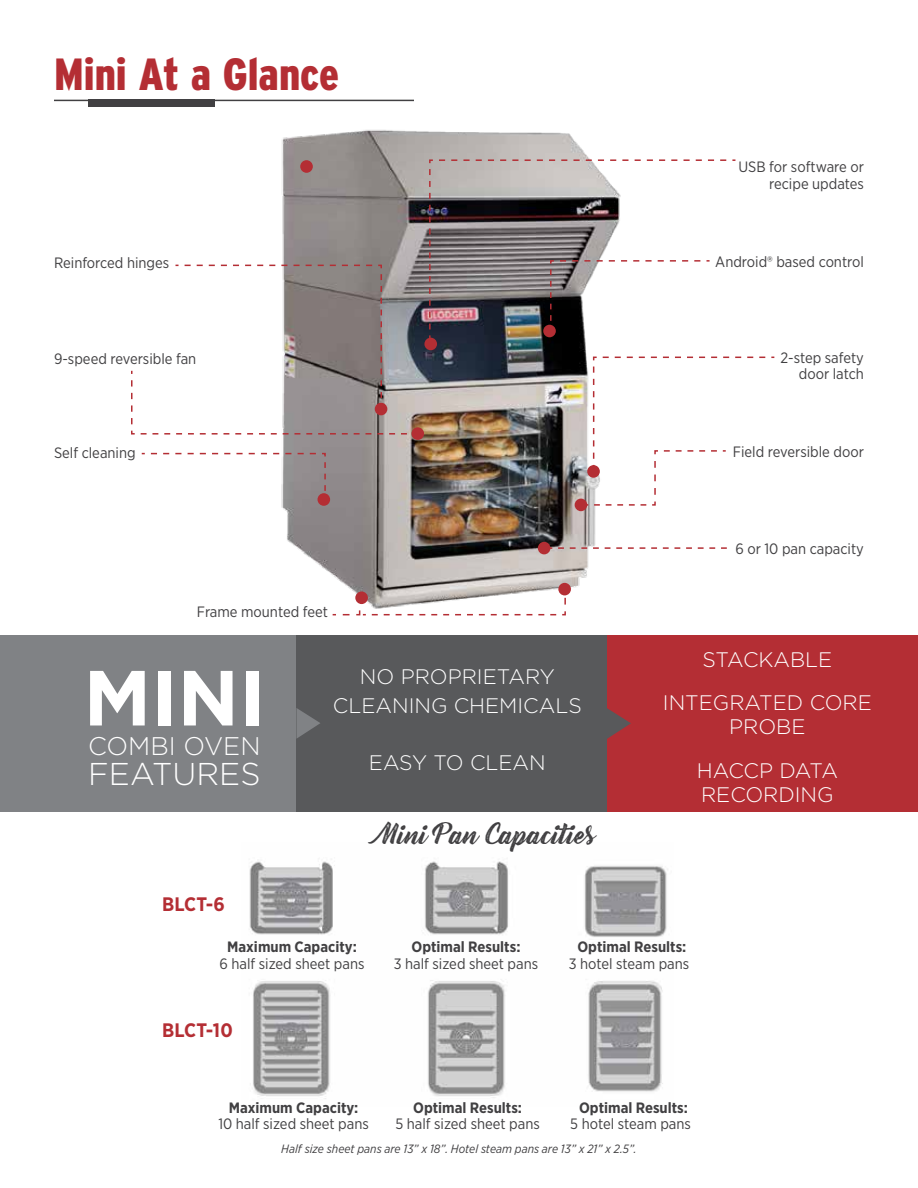
<style>
.page{position:relative;width:918px;height:1188px;background:#fff}
.page>*{position:absolute;margin:0;border:0;box-sizing:border-box;transform-origin:0 0}
.t1{font:700 78px "Gotham";color:#fff}
.t2{font:900 condensed 45px "Interstate";color:#b42e34}
.t3{font:300 31.5px "Gotham";color:#fff}
.t4{font:25.5px "Bernadette Rough";color:#414042}
.t5{font:300 25.5px "Gotham";color:#fff}
.t6{font:300 21px/43.5px "Gotham";color:#fff;text-align:center}
.t7{font:700 19.5px "Gotham Narrow";letter-spacing:.01em;color:#b42e34}
.t8{font:15px/16.5px "Gotham Narrow";color:#414042;text-align:right}
.t9{font:700 15px "Gotham Narrow";color:#414042}
.t10{font:italic 12px "Gotham Narrow";color:#414042}
</style>
<div class="page">
<img style="left:281px;top:130px;width:315px;height:465px">
<img style="left:249px;top:861px;width:419px;height:238px">
<div style="left:89px;top:100px;width:126px;height:7px;background:#414042"></div>
<hr style="left:54px;top:100px;width:360px;height:1px;background:#414042">
<div style="left:0;top:636px;width:297px;height:176px;background:#808285"></div>
<div style="left:296px;top:636px;width:313px;height:176px;background:#58595b"></div>
<div style="left:608px;top:636px;width:310px;height:176px;background:#b42e34"></div>
<svg style="left:296px;top:708px;width:24px;height:31px"></svg>
<svg style="left:607px;top:708px;width:24px;height:31px"></svg>
<div style="left:300px;top:160px;width:13px;height:13px;background:#b42e34;border-radius:50%"></div>
<div style="left:411px;top:427px;width:13px;height:13px;background:#b42e34;border-radius:50%"></div>
<div style="left:318px;top:493px;width:12px;height:13px;background:#b42e34;border-radius:50%"></div>
<div style="left:424px;top:338px;width:13px;height:12px;background:#b42e34;border-radius:50%"></div>
<div style="left:575px;top:499px;width:12px;height:12px;background:#b42e34;border-radius:50%"></div>
<div style="left:538px;top:542px;width:12px;height:12px;background:#b42e34;border-radius:50%"></div>
<svg style="left:550px;top:547px;width:177px;height:2px"></svg>
<svg style="left:584px;top:356px;width:191px;height:150px"></svg>
<svg style="left:428px;top:159px;width:308px;height:181px"></svg>
<svg style="left:549px;top:259px;width:162px;height:72px"></svg>
<svg style="left:331px;top:586px;width:236px;height:30px"></svg>
<div style="left:558px;top:583px;width:13px;height:12px;background:#b42e34;border-radius:50%"></div>
<svg style="left:141px;top:452px;width:186px;height:49px"></svg>
<svg style="left:131px;top:264px;width:286px;height:171px"></svg>
<h2 class="t2" style="left:54px;top:50px;width:287px">Mini At a Glance</h2>
<p class="t8" style="left:54px;top:254px;width:117px">Reinforced hinges</p>
<p class="t8" style="left:54px;top:350px;width:144px">9-speed reversible fan</p>
<p class="t8" style="left:54px;top:445px;width:83px">Self cleaning</p>
<p class="t8" style="left:197px;top:603px;width:133px">Frame mounted feet</p>
<h1 class="t1" style="left:84px;top:653px;width:183px">MINI</h1>
<h3 class="t5" style="left:88px;top:733px;width:174px">COMBI OVEN</h3>
<h3 class="t3" style="left:88px;top:757px;width:174px">FEATURES</h3>
<h3 class="t7" style="left:162px;top:891px;width:64px">BLCT-6</h3>
<h3 class="t6" style="left:333px;top:662px;width:250px;line-height:28.5px">NO PROPRIETARY<br>CLEANING CHEMICALS</h3>
<h3 class="t6" style="left:369px;top:740px;width:178px">EASY TO CLEAN</h3>
<h3 class="t4" style="left:376px;top:814px;width:222px">Mini Pan Capacities</h3>
<p class="t8" style="left:738px;top:158px;width:127px">USB for software or recipe updates</p>
<p class="t8" style="left:715px;top:253px;width:150px">Android® based control</p>
<p class="t8" style="left:781px;top:349px;width:85px">2-step safety door latch</p>
<p class="t8" style="left:733px;top:443px;width:133px">Field reversible door</p>
<p class="t8" style="left:735px;top:540px;width:130px">6 or 10 pan capacity</p>
<h3 class="t6" style="left:663px;top:637px;width:210px">STACKABLE<br>INTEGRATED CORE</h3>
<h3 class="t6" style="left:697px;top:705px;width:143px">PROBE<br>HACCP DATA</h3>
<h3 class="t6" style="left:701px;top:772px;width:134px">RECORDING</h3>
<p class="t9" style="left:227px;top:937px;width:131px">Maximum Capacity:</p>
<p class="t9" style="left:412px;top:937px;width:110px">Optimal Results:</p>
<p class="t9" style="left:577px;top:937px;width:110px">Optimal Results:</p>
<p class="t8" style="left:220px;top:955px;width:146px">6 half sized sheet pans</p>
<p class="t8" style="left:394px;top:955px;width:146px">3 half sized sheet pans</p>
<p class="t8" style="left:569px;top:955px;width:122px">3 hotel steam pans</p>
<h3 class="t7" style="left:162px;top:1017px;width:72px">BLCT-10</h3>
<p class="t9" style="left:229px;top:1098px;width:131px">Maximum Capacity:</p>
<p class="t9" style="left:413px;top:1098px;width:110px">Optimal Results:</p>
<p class="t9" style="left:579px;top:1098px;width:110px">Optimal Results:</p>
<p class="t8" style="left:218px;top:1115px;width:152px">10 half sized sheet pans</p>
<p class="t8" style="left:395px;top:1115px;width:146px">5 half sized sheet pans</p>
<p class="t8" style="left:570px;top:1115px;width:122px">5 hotel steam pans</p>
<p class="t10" style="left:281px;top:1142px;width:357px">Half size sheet pans are 13” x 18”. Hotel steam pans are 13” x 21” x 2.5”.</p>
</div>
